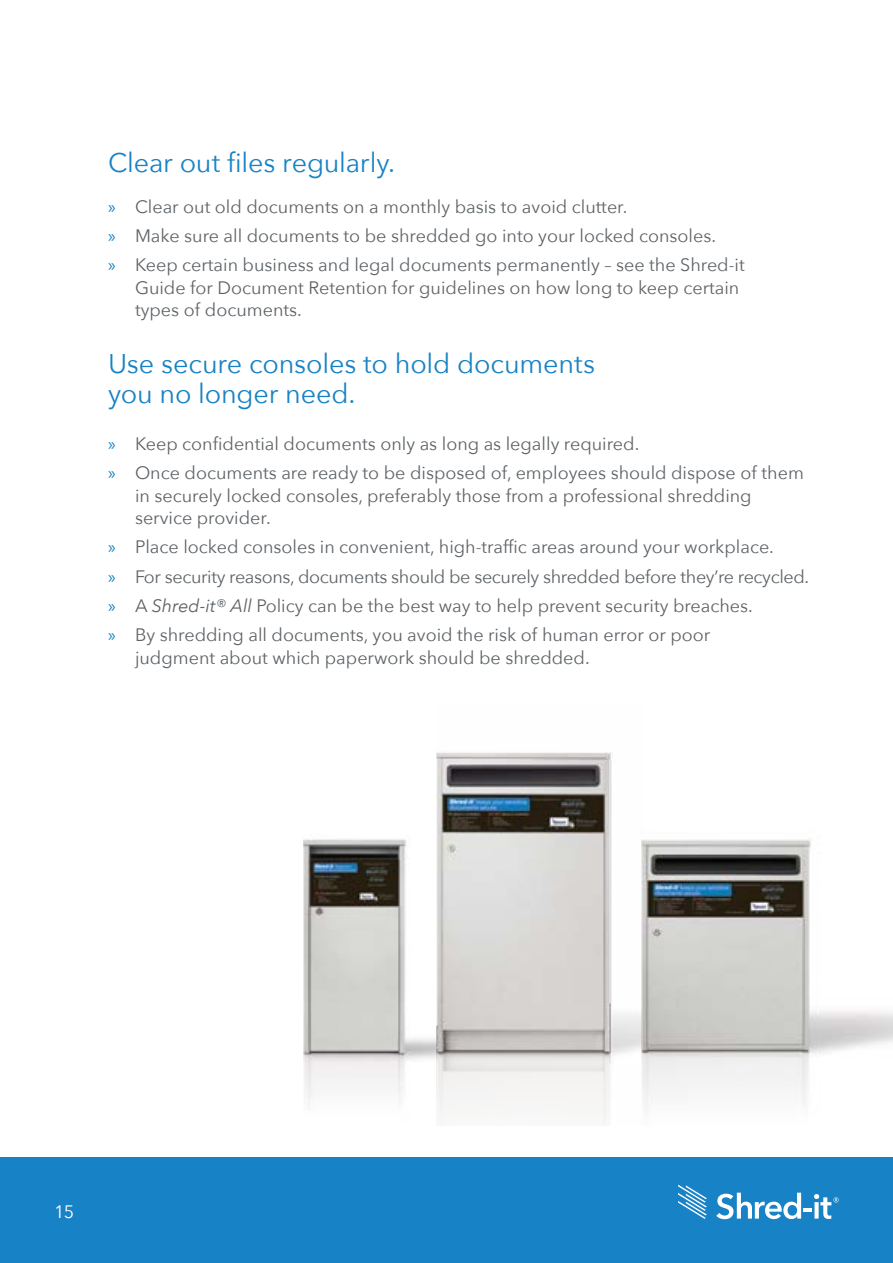
<style>
.page{position:relative;width:893px;height:1263px;background:#fff}
.page>*{position:absolute;margin:0;border:0;box-sizing:border-box;transform-origin:0 0}
.t1{font:27px/30px "Avenir Next";letter-spacing:-.005em;color:#1782c5}
.t2{font:18px/29.2px "Avenir Next";color:#5e6367}
.t3{font:18px "Avenir Next";color:#fff}
.s1{font-family:"Myriad Pro";color:#1782c5}
.s2{font-style:italic}
</style>
<div class="page">
<img style="left:304px;top:780px;width:133px;height:325px">
<img style="left:437px;top:752px;width:205px;height:371px">
<img style="left:642px;top:839px;width:251px;height:267px">
<div style="left:0;top:1157px;width:893px;height:106px;background:#1782c5"></div>
<svg style="left:678px;top:1185px;width:29px;height:34px"></svg>
<svg style="left:716px;top:1193px;width:123px;height:26px"></svg>
<h1 class="t1" style="left:108px;top:147px;width:289px">Clear out files regularly.</h1>
<p class="t2" style="left:108px;top:191px;width:638px"><span class="s1">»</span> Clear out old documents on a monthly basis to avoid clutter.<br><span class="s1">»</span> Make sure all documents to be shredded go into your locked consoles.<br><span class="s1">»</span> Keep certain business and legal documents permanently – see the Shred-it</p>
<p class="t2" style="left:135px;top:276px;width:606px;line-height:22.5px">Guide for Document Retention for guidelines on how long to keep certain types of documents.</p>
<h1 class="t1" style="left:108px;top:348px;width:489px">Use secure consoles to hold documents you no longer need.</h1>
<p class="t2" style="left:108px;top:428px;width:697px"><span class="s1">»</span> Keep confidential documents only as long as legally required.<br><span class="s1">»</span> Once documents are ready to be disposed of, employees should dispose of them</p>
<p class="t2" style="left:135px;top:483px;width:618px;line-height:22.5px">in securely locked consoles, preferably those from a professional shredding service provider.</p>
<p class="t2" style="left:108px;top:532px;width:703px"><span class="s1">»</span> Place locked consoles in convenient, high-traffic areas around your workplace.<br><span class="s1">»</span> For security reasons, documents should be securely shredded before they’re recycled. <span class="s1">»</span> A <span class="s2">Shred-it® All</span> Policy can be the best way to help prevent security breaches.<br><span class="s1">»</span> By shredding all documents, you avoid the risk of human error or poor</p>
<p class="t2" style="left:135px;top:642px;width:456px">judgment about which paperwork should be shredded.</p>
<p class="t3" style="left:54px;top:1196px;width:22px">15</p>
</div>
